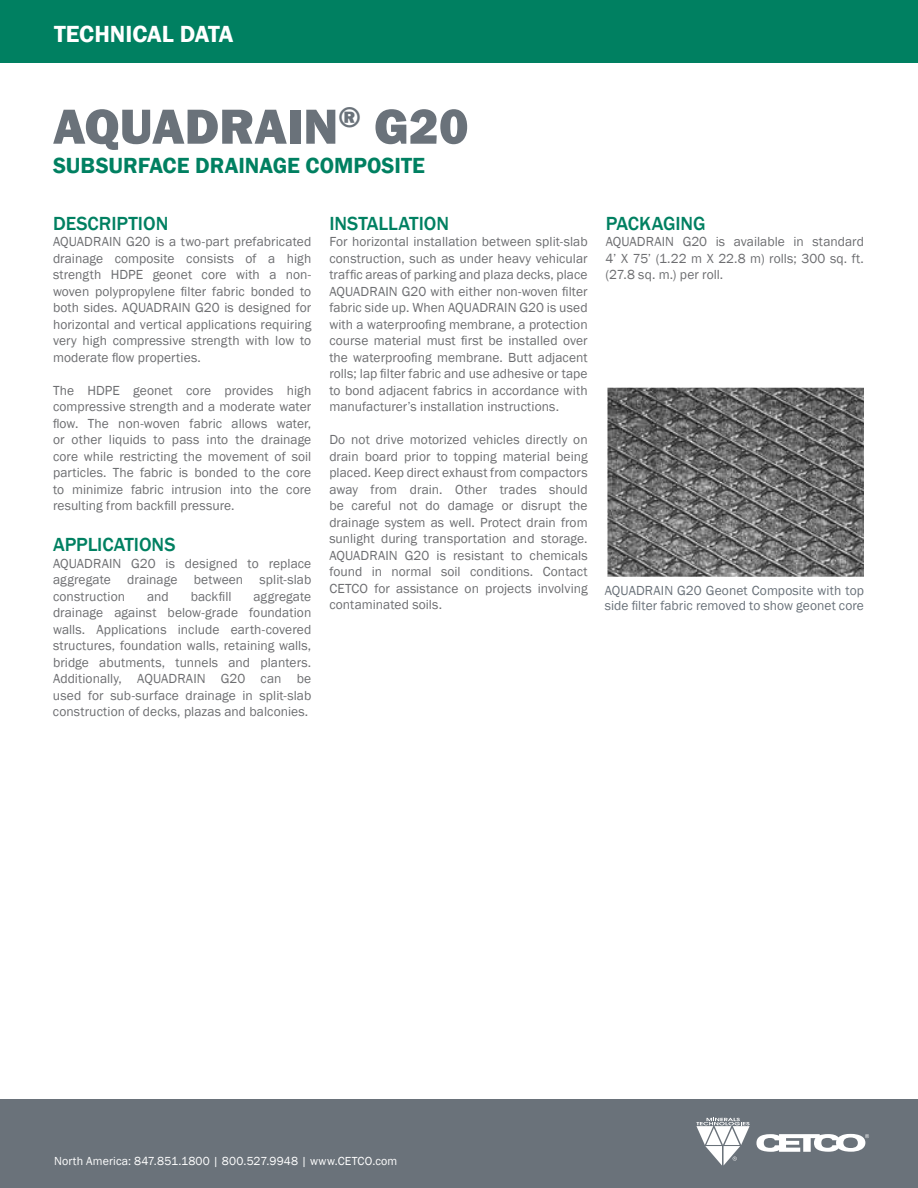
<style>
.page{position:relative;width:918px;height:1188px;background:#fff}
.page>*{position:absolute;margin:0;border:0;box-sizing:border-box;transform-origin:0 0}
.t1{font:800 51px "Franklin Gothic";color:#6a727a}
.t2{font:600 24px "Franklin Gothic";color:#fff}
.t3{font:600 22.5px "Franklin Gothic";color:#008061}
.t4{font:500 19.5px "Franklin Gothic";color:#008061}
.t5{font:13.5px/16.5px "Franklin Gothic";letter-spacing:.005em;color:#6d6e71;text-align:justify}
.t6{font:13.5px/15px "Franklin Gothic";letter-spacing:.005em;color:#6a727a}
.t7{font:12px "Franklin Gothic";letter-spacing:.015em;color:#fff}
</style>
<div class="page">
<div style="left:0;top:0;width:918px;height:63px;background:#008061"></div>
<div style="left:0;top:1099px;width:918px;height:89px;background:#6a727a"></div>
<svg style="left:756px;top:1134px;width:113px;height:18px"></svg>
<svg style="left:696px;top:1118px;width:54px;height:48px"></svg>
<img style="left:608px;top:388px;width:256px;height:189px">
<h2 class="t2" style="left:54px;top:19px;width:181px">TECHNICAL DATA</h2>
<h1 class="t1" style="left:53px;top:94px;width:417px">AQUADRAIN<sup>®</sup> G20</h1>
<h3 class="t3" style="left:53px;top:152px;width:374px">SUBSURFACE DRAINAGE COMPOSITE</h3>
<h3 class="t4" style="left:53px;top:211px;width:117px">DESCRIPTION</h3>
<p class="t5" style="left:53px;top:234px;width:260px">AQUADRAIN G20 is a two-part prefabricated drainage composite consists of a high strength HDPE geonet core with a non&shy;woven polypropylene filter fabric bonded to both sides. AQUADRAIN G20 is designed for horizontal and vertical applications requiring very high compressive strength with low to moderate flow properties.</p>
<p class="t5" style="left:53px;top:382px;width:260px">The HDPE geonet core provides high compressive strength and a moderate water flow. The non-woven fabric allows water, or other liquids to pass into the drainage core while restricting the movement of soil particles. The fabric is bonded to the core to minimize fabric intrusion into the core resulting from backfill pressure.</p>
<h3 class="t4" style="left:53px;top:533px;width:124px">APPLICATIONS</h3>
<p class="t5" style="left:53px;top:555px;width:260px">AQUADRAIN G20 is designed to replace aggregate drainage between split-slab construction</p>
<p class="t5" style="left:147px;top:588px;width:23px">and</p>
<p class="t5" style="left:191px;top:588px;width:42px">backfill</p>
<p class="t5" style="left:53px;top:588px;width:260px;text-indent:200px">aggregate drainage against below-grade foundation walls. Applications include earth-covered structures, foundation walls, retaining walls, bridge abutments, tunnels and planters.<br>Additionally, AQUADRAIN G20 can be used for sub-surface drainage in split-slab construction of decks, plazas and balconies.</p>
<h3 class="t4" style="left:329px;top:211px;width:121px">INSTALLATION</h3>
<p class="t5" style="left:329px;top:234px;width:260px">For horizontal installation between split-slab construction, such as under heavy vehicular traffic areas of parking and plaza decks, place AQUADRAIN G20 with either non-woven filter fabric side up. When AQUADRAIN G20 is used with a waterproofing membrane, a protection course material must first be installed over the waterproofing membrane. Butt adjacent rolls; lap filter fabric and use adhesive or tape to bond adjacent fabrics in accordance with manufacturer’s installation instructions.</p>
<p class="t5" style="left:329px;top:432px;width:260px">Do not drive motorized vehicles directly on drain board prior to topping material being placed. Keep direct exhaust from compactors away from drain. Other trades should be careful not do damage or disrupt the drainage system as well. Protect drain from sunlight during transportation and storage.<br>AQUADRAIN G20 is resistant to chemicals found in normal soil conditions. Contact CETCO for assistance on projects involving contaminated soils.</p>
<h3 class="t4" style="left:606px;top:211px;width:102px">PACKAGING</h3>
<p class="t5" style="left:606px;top:234px;width:260px">AQUADRAIN G20 is available in standard 4’ X 75’ (1.22 m X 22.8 m) rolls; 300 sq. ft. (27.8 sq. m.) per roll.</p>
<p class="t6" style="left:605px;top:583px;width:261px">AQUADRAIN G20 Geonet Composite with top side filter fabric removed to show geonet core</p>
<p class="t7" style="left:54px;top:1153px;width:345px">North America: 847.851.1800 | 800.527.9948 | www.CETCO.com</p>
</div>
